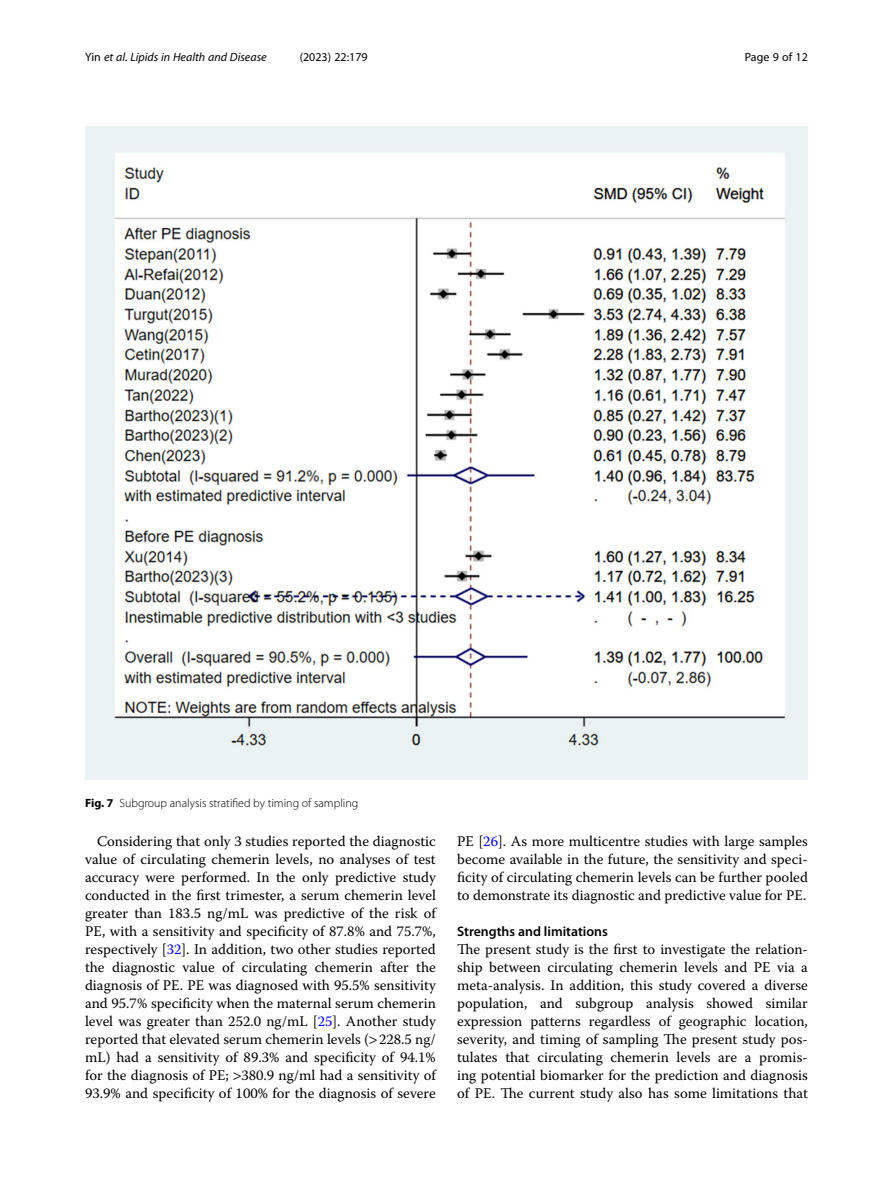
<style>
.page{position:relative;width:893px;height:1191px;background:#fff}
.page>*{position:absolute;margin:0;border:0;box-sizing:border-box;transform-origin:0 0}
.Body_Text_Indent{font:14.7px/18px "Warnock Pro";color:#000;text-align:justify}
.Body_Text{font:14.7px/18px "Warnock Pro";color:#000;text-align:justify}
.Head_2{font:600 13.8px "Myriad Pro";color:#000}
.Figure_Caption{font:300 12px "Myriad Pro";color:#000}
.t1{font:italic 12px "Myriad Pro";color:#000}
.t2{font:12px "Myriad Pro";color:#000}
.s1{font-style:normal}
.s2{font-weight:700}
.s3{color:#00f}
</style>
<div class="page">
<img style="left:85px;top:126px;width:723px;height:653px">
<p class="t1" style="left:85px;top:50px;width:183px"><span class="s1">Yin</span> et al. Lipids in Health and Disease</p>
<p class="t2" style="left:300px;top:50px;width:70px">(2023) 22:179</p>
<p class="t2" style="left:745px;top:50px;width:65px">Page 9 of 12</p>
<p class="Figure_Caption" style="left:85px;top:796px;width:275px"><span class="s2">Fig. 7</span> Subgroup analysis stratified by timing of sampling</p>
<p class="Body_Text_Indent" style="left:85px;top:832px;width:352px;text-indent:12px">Considering that only 3 studies reported the diagnostic value of circulating chemerin levels, no analyses of test accuracy were performed. In the only predictive study conducted in the first trimester, a serum chemerin level greater than 183.5 ng/mL was predictive of the risk of PE, with a sensitivity and specificity of 87.8% and 75.7%, respectively [<span class="s3">32</span>]. In addition, two other studies reported the diagnostic value of circulating chemerin after the diagnosis of PE. PE was diagnosed with 95.5% sensitivity and 95.7% specificity when the maternal serum chemerin level was greater than 252.0 ng/mL [<span class="s3">25</span>]. Another study reported that elevated serum chemerin levels ( 228.5 ng/ mL) had a sensitivity of 89.3% and specificity of 94.1% for the diagnosis of PE; 380.9 ng/ml had a sensitivity of 93.9% and specificity of 100% for the diagnosis of severe</p>
<p class="Body_Text_Indent" style="left:457px;top:832px;width:352px">PE [<span class="s3">26</span>]. As more multicentre studies with large samples become available in the future, the sensitivity and speci&shy;ficity of circulating chemerin levels can be further pooled to demonstrate its diagnostic and predictive value for PE.</p>
<p class="Head_2" style="left:457px;top:923px;width:152px">Strengths and limitations</p>
<p class="Body_Text" style="left:457px;top:940px;width:352px">The present study is the first to investigate the relation&shy;ship between circulating chemerin levels and PE via a meta-analysis. In addition, this study covered a diverse population, and subgroup analysis showed similar expression patterns regardless of geographic location, severity, and timing of sampling The present study pos&shy;tulates that circulating chemerin levels are a promis&shy;ing potential biomarker for the prediction and diagnosis of PE. The current study also has some limitations that</p>
</div>
